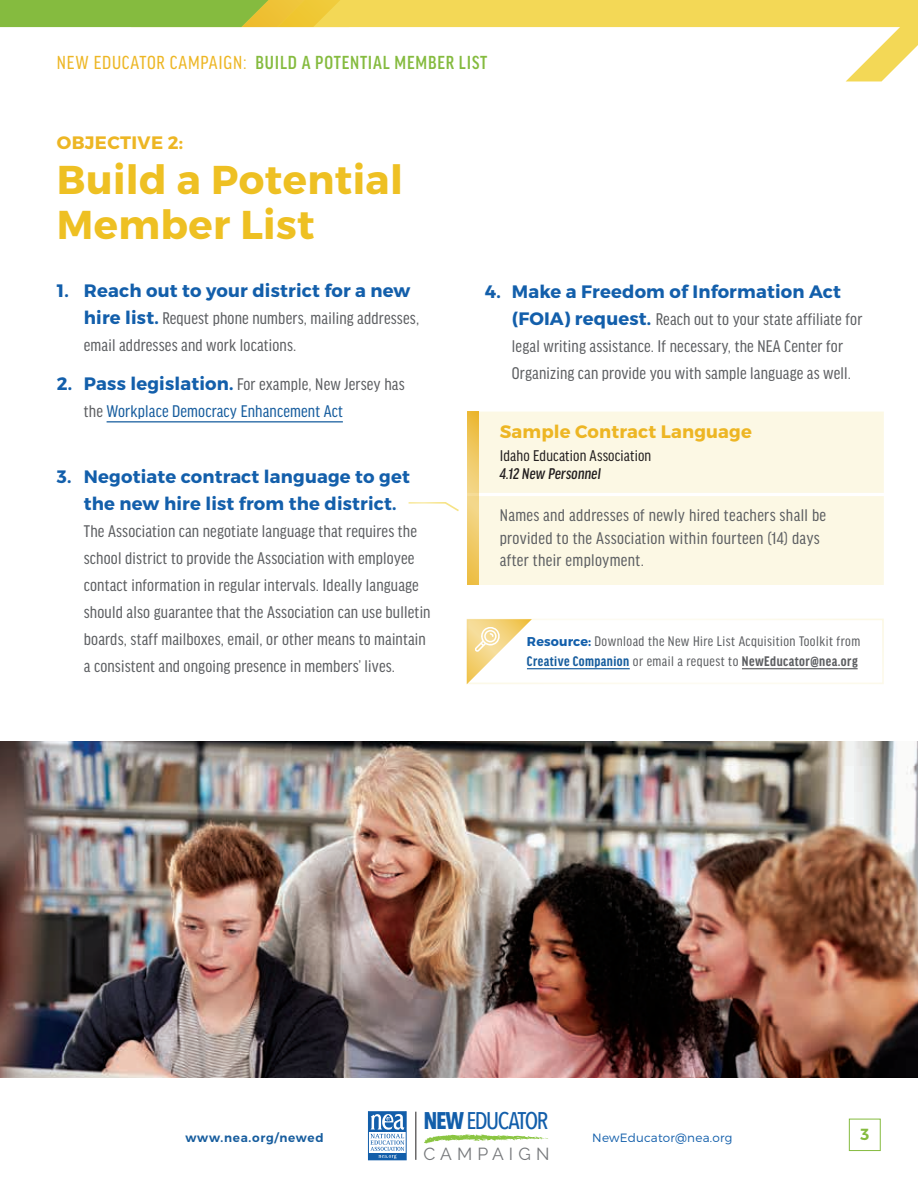
<style>
.page{position:relative;width:918px;height:1188px;background:#fff}
.page>*{position:absolute;margin:0;border:0;box-sizing:border-box;transform-origin:0 0}
.t1{font:700 40.2px/45px "Montserrat";letter-spacing:.01em;color:#eec023}
.t2{font:500 24px "Avenir Next Condensed";letter-spacing:-.065em;color:#125eaa}
.t3{font:500 condensed 20.1px "Good Headline Pro";letter-spacing:.04em;color:#85bb3f}
.t4{font:condensed 18px/27px "Good Headline Pro";letter-spacing:.01em;color:#5d5f62}
.t5{font:700 18px/27px "Montserrat";letter-spacing:.01em;color:#135fab}
.t6{font:condensed 18px/27px "Good Headline Pro";letter-spacing:.01em;color:#175d9e}
.t7{font:700 18px "Montserrat";letter-spacing:.01em;color:#edb624}
.t8{font:17.4px "Raleway";letter-spacing:.29em;color:#76787b}
.t9{font:condensed 16.5px "Good Headline Pro";letter-spacing:.01em;color:#231f20}
.t10{font:italic 500 condensed 16.5px "Good Headline Pro";letter-spacing:.01em;color:#231f20}
.t11{font:600 16.05px "Montserrat";color:#85bb3f}
.t12{font:condensed 14.85px/19.8px "Good Headline Pro";letter-spacing:.03em;color:#5d5f62}
.t13{font:300 12px "Montserrat";letter-spacing:.02em;color:#135fab}
.t14{font:600 12px "Montserrat";letter-spacing:.06em;color:#175d9e}
.s1{font-weight:400;color:#edb624}
.s2{font-family:"Montserrat";font-weight:700;font-stretch:normal;color:#135fab}
.s3{color:#5d5f62}
.s4{font-family:"Montserrat";font-weight:700;font-stretch:normal;font-size:12.75px;color:#135fab}
.s5{font-weight:700;color:#175d9e}
.s6{font-weight:700}
</style>
<div class="page">
<hr style="left:107px;top:421px;width:236px;height:1px;background:#175d9e">
<img style="left:0;top:742px;width:918px;height:335px">
<div style="left:467px;top:619px;width:417px;height:65px;border:2px solid #fcf8e4"></div>
<hr style="left:527px;top:668px;width:103px;height:1px;background:#175d9e">
<hr style="left:742px;top:668px;width:116px;height:1px;background:#5d5f62">
<div style="left:479px;top:412px;width:405px;height:173px;background:#fcf8e4"></div>
<svg style="left:467px;top:412px;width:12px;height:173px;background:#efc965"></svg>
<svg style="left:0;top:0;width:918px;height:81px"></svg>
<svg style="left:467px;top:619px;width:65px;height:65px"></svg>
<svg style="left:424px;top:1134px;width:124px;height:9px"></svg>
<hr style="left:416px;top:1112px;width:1px;height:48px;background:#211e1e">
<svg style="left:370px;top:1113px;width:34px;height:45px"></svg>
<div style="left:368px;top:1111px;width:38px;height:49px;border:1px solid #125eaa"></div>
<div style="left:849px;top:1119px;width:32px;height:32px;border:1px solid #85bb3f"></div>
<svg style="left:408px;top:502px;width:51px;height:9px"></svg>
<p class="t3" style="left:57px;top:53px;width:432px"><span class="s1">NEW EDUCATOR CAMPAIGN:</span> BUILD A POTENTIAL MEMBER LIST</p>
<p class="t7" style="left:57px;top:131px;width:128px">OBJECTIVE 2:</p>
<h1 class="t1" style="left:57px;top:158px;width:348px">Build a Potential<br>Member List</h1>
<p class="t5" style="left:57px;top:278px;width:355px">1. Reach out to your district for a new</p>
<p class="t4" style="left:84px;top:305px;width:337px"><span class="s2">hire list.</span> Request phone numbers, mailing addresses, email addresses and work locations.</p>
<p class="t6" style="left:84px;top:371px;width:322px;text-indent:-27px"><span class="s2">2. Pass legislation.</span> <span class="s3">For example, New Jersey has the</span> Workplace Democracy Enhancement Act</p>
<p class="t5" style="left:84px;top:464px;width:328px;text-indent:-27px">3. Negotiate contract language to get the new hire list from the district.</p>
<p class="t4" style="left:84px;top:518px;width:348px">The Association can negotiate language that requires the school district to provide the Association with employee contact information in regular intervals. Ideally language should also guarantee that the Association can use bulletin boards, staff mailboxes, email, or other means to maintain a consistent and ongoing presence in members’ lives.</p>
<p class="t5" style="left:485px;top:278px;width:357px">4. Make a Freedom of Information Act</p>
<p class="t4" style="left:512px;top:306px;width:352px"><span class="s2">(FOIA) request.</span> Reach out to your state affiliate for legal writing assistance. If necessary, the NEA Center for<br>Organizing can provide you with sample language as well.</p>
<p class="t7" style="left:500px;top:421px;width:254px">Sample Contract Language</p>
<p class="t9" style="left:500px;top:447px;width:153px">Idaho Education Association</p>
<p class="t10" style="left:500px;top:466px;width:103px">4.12 New Personnel</p>
<p class="t4" style="left:500px;top:504px;width:328px;line-height:22.5px">Names and addresses of newly hired teachers shall be provided to the Association within fourteen (14) days after their employment.</p>
<p class="t12" style="left:527px;top:631px;width:335px"><span class="s4">Resource:</span> Download the New Hire List Acquisition Toolkit from<br><span class="s5">Creative Companion</span> or email a request to <span class="s6">NewEducator@nea.org</span></p>
<h2 class="t2" style="left:423px;top:1106px;width:126px"><span class="s6">NEW</span> EDUCATOR</h2>
<p class="t8" style="left:423px;top:1144px;width:128px">CAMPAIGN</p>
<p class="t14" style="left:185px;top:1131px;width:140px">www.nea.org/newed</p>
<p class="t13" style="left:592px;top:1131px;width:142px">NewEducator@nea.org</p>
<p class="t11" style="left:860px;top:1125px;width:10px">3</p>
</div>
